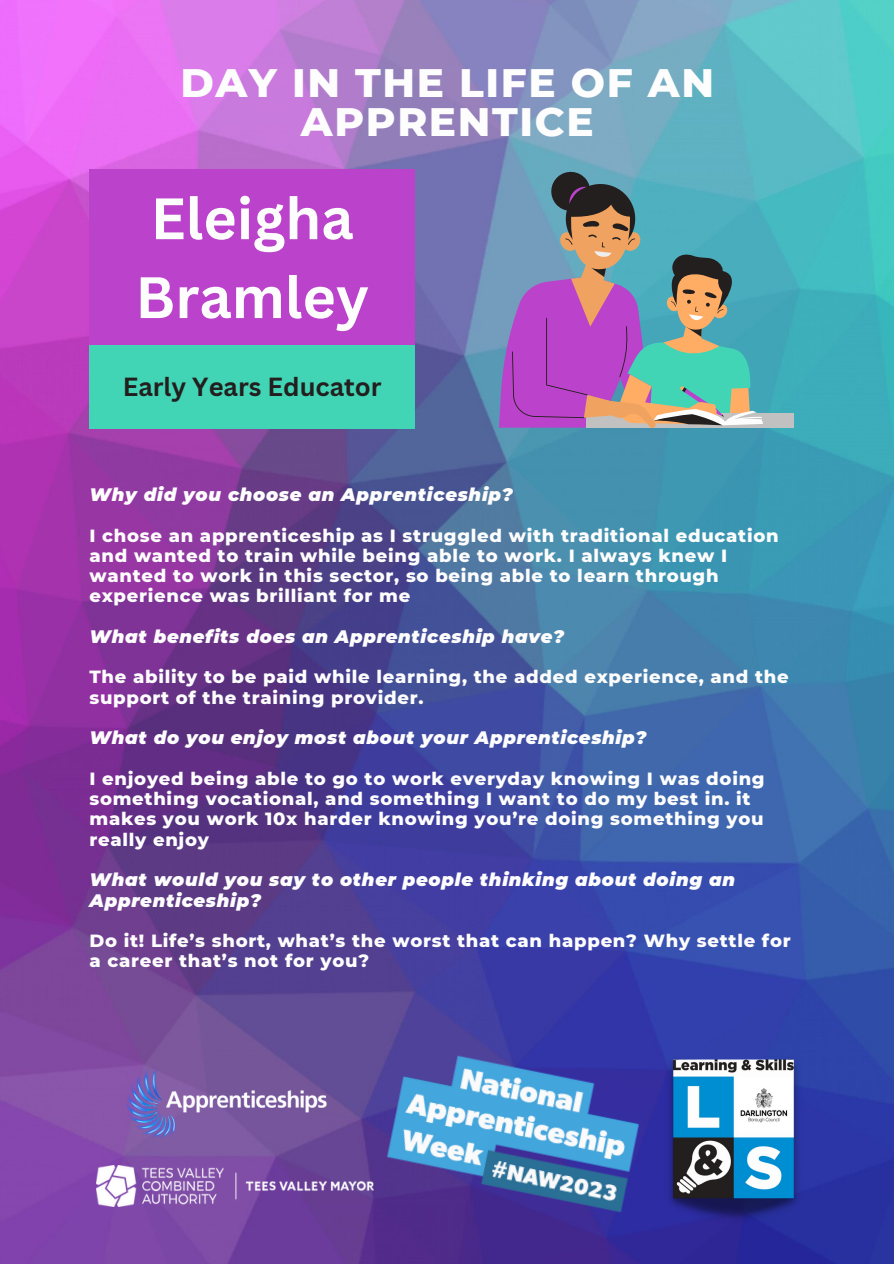
<style>
.page{position:relative;width:894px;height:1264px;background:#fff}
.page>*{position:absolute;margin:0;border:0;box-sizing:border-box;transform-origin:0 0}
.t1{font:700 57px/78.9px "Canva Sans";color:#fdfdfd}
.t2{font:800 40.5px/38.2px "Montserrat";letter-spacing:.04em;color:#fdfdfd;text-align:center}
.t3{font:700 25.5px "Canva Sans";color:#231f1e}
.t4{font:800 18px/20.2px "Montserrat";letter-spacing:.04em;color:#fdfdfd}
.t5{font:italic 900 18px/20.2px "Montserrat";letter-spacing:.04em;color:#fdfdfd}
</style>
<div class="page">
<img style="left:0;top:0;width:893px;height:1263px">
<div style="left:89px;top:169px;width:325px;height:176px;background:#bb42ca"></div>
<div style="left:89px;top:345px;width:325px;height:83px;background:#41d5b6"></div>
<img style="left:662px;top:1053px;width:142px;height:172px">
<img style="left:379px;top:1039px;width:269px;height:178px">
<img style="left:96px;top:1165px;width:277px;height:41px">
<img style="left:89px;top:1060px;width:252px;height:86px">
<div style="left:586px;top:413px;width:207px;height:15px;background:#c2c1c1"></div>
<svg style="left:498px;top:169px;width:264px;height:259px;background:#838ba7"></svg>
<h1 class="t2" style="left:180px;top:64px;width:535px">DAY IN THE LIFE OF AN<br>APPRENTICE</h1>
<p class="t1" style="left:135px;top:178px;width:235px">Eleigha<br>Bramley</p>
<p class="t3" style="left:123px;top:369px;width:260px">Early Years Educator</p>
<p class="t5" style="left:89px;top:484px;width:425px">Why did you choose an Apprenticeship?</p>
<p class="t4" style="left:89px;top:525px;width:690px">I chose an apprenticeship as I struggled with traditional education and wanted to train while being able to work. I always knew I wanted to work in this sector, so being able to learn through experience was brilliant for me</p>
<p class="t5" style="left:89px;top:626px;width:476px">What benefits does an Apprenticeship have?</p>
<p class="t4" style="left:89px;top:667px;width:700px">The ability to be paid while learning, the added experience, and the support of the training provider.</p>
<p class="t5" style="left:89px;top:727px;width:558px">What do you enjoy most about your Apprenticeship?</p>
<p class="t4" style="left:89px;top:768px;width:676px">I enjoyed being able to go to work everyday knowing I was doing something vocational, and something I want to do my best in. it makes you work 10x harder knowing you’re doing something you really enjoy</p>
<p class="t5" style="left:89px;top:869px;width:647px">What would you say to other people thinking about doing an<br>Apprenticeship?</p>
<p class="t4" style="left:89px;top:930px;width:702px">Do it! Life’s short, what’s the worst that can happen? Why settle for a career that’s not for you?</p>
</div>
